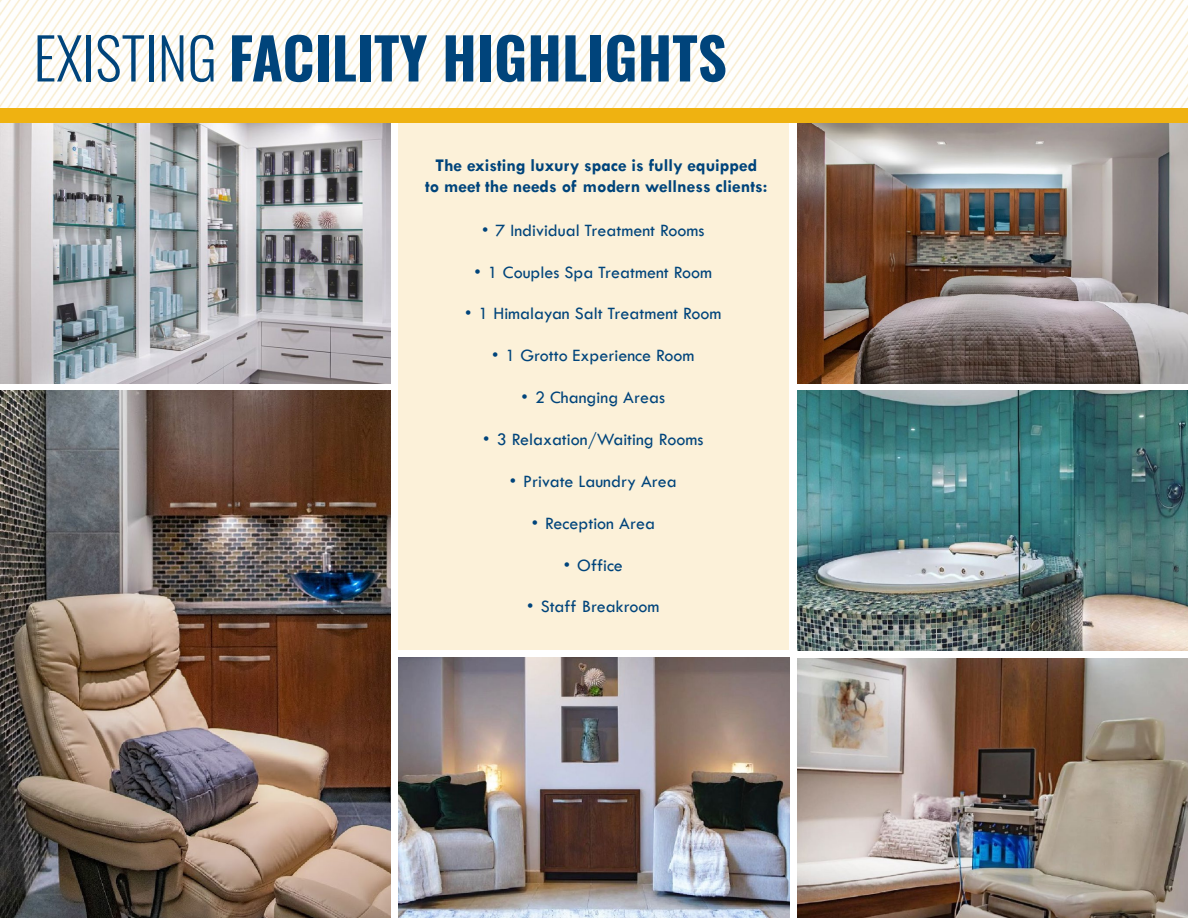
<style>
.page{position:relative;width:1188px;height:918px;background:#fff}
.page>*{position:absolute;margin:0;border:0;box-sizing:border-box;transform-origin:0 0}
.t1{font:700 57px "Oswald";color:#00447b}
.t2{font:18px "Tw Cen";color:#00447b}
.t3{font:700 18px/21.6px "Tw Cen";color:#00447b;text-align:center}
.s1{font-weight:300}
</style>
<div class="page">
<img style="left:0;top:0;width:1188px;height:108px">
<img style="left:0;top:390px;width:391px;height:528px">
<img style="left:797px;top:391px;width:391px;height:260px">
<img style="left:398px;top:658px;width:391px;height:260px">
<img style="left:797px;top:658px;width:391px;height:260px">
<img style="left:0;top:123px;width:391px;height:260px">
<img style="left:797px;top:123px;width:391px;height:260px">
<div style="left:399px;top:116px;width:390px;height:534px;background:#fcf1d9"></div>
<div style="left:0;top:108px;width:1188px;height:15px;background:#efb211"></div>
<p class="t1" style="left:34px;top:28px;width:695px"><span class="s1">EXISTING</span> FACILITY HIGHLIGHTS</p>
<p class="t3" style="left:425px;top:154px;width:344px">The existing luxury space is fully equipped<br>to meet the needs of modern wellness clients:</p>
<p class="t2" style="left:482px;top:219px;width:224px">• 7 Individual Treatment Rooms</p>
<p class="t2" style="left:474px;top:261px;width:239px">• 1 Couples Spa Treatment Room</p>
<p class="t2" style="left:465px;top:303px;width:258px">• 1 Himalayan Salt Treatment Room</p>
<p class="t2" style="left:492px;top:345px;width:204px">• 1 Grotto Experience Room</p>
<p class="t2" style="left:522px;top:387px;width:145px">• 2 Changing Areas</p>
<p class="t2" style="left:483px;top:429px;width:222px">• 3 Relaxation/Waiting Rooms</p>
<p class="t2" style="left:510px;top:470px;width:169px">• Private Laundry Area</p>
<p class="t2" style="left:532px;top:512px;width:125px">• Reception Area</p>
<p class="t2" style="left:564px;top:554px;width:61px">• Office</p>
<p class="t2" style="left:527px;top:596px;width:134px">• Staff Breakroom</p>
</div>
